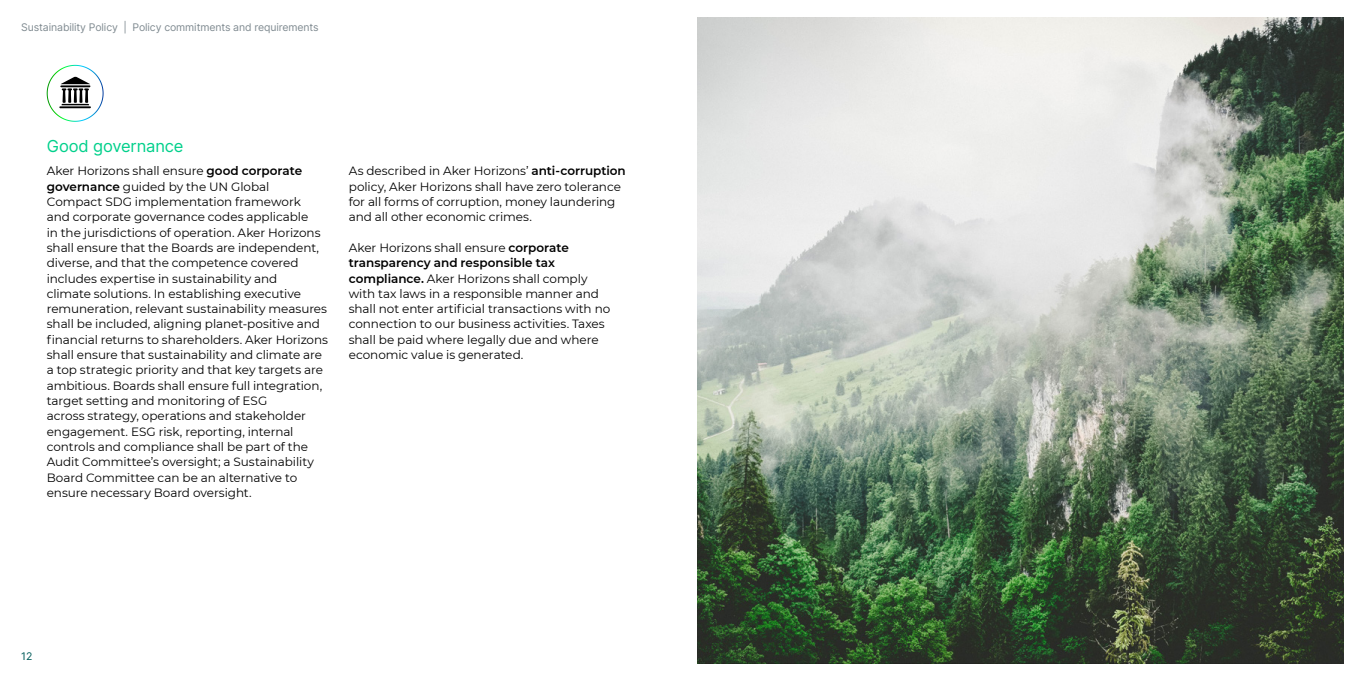
<style>
.page{position:relative;width:1361px;height:681px;background:#fff}
.page>*{position:absolute;margin:0;border:0;box-sizing:border-box;transform-origin:0 0}
.t1{font:16.5px "Inter";letter-spacing:-.005em;color:#00d08b}
.t2{font:12px/15.3px "Montserrat";letter-spacing:-.005em;color:#000}
.t3{font:10.5px "Inter";letter-spacing:-.01em;color:#808b91}
.t4{font:10.5px "Inter";color:#005c5a}
.s1{font-weight:600}
</style>
<div class="page">
<img style="left:697px;top:17px;width:647px;height:646px">
<div style="left:47px;top:65px;width:56px;height:57px;border:1px solid #fff;border-radius:50%"></div>
<svg style="left:59px;top:77px;width:38px;height:31px"></svg>
<p class="t3" style="left:21px;top:21px;width:299px">Sustainability Policy | Policy commitments and requirements</p>
<h1 class="t1" style="left:47px;top:136px;width:138px">Good governance</h1>
<p class="t2" style="left:47px;top:164px;width:283px">Aker Horizons shall ensure <span class="s1">good corporate governance</span> guided by the UN Global Compact SDG implementation framework<br>and corporate governance codes applicable<br>in the jurisdictions of operation. Aker Horizons shall ensure that the Boards are independent, diverse, and that the competence covered includes expertise in sustainability and<br>climate solutions. In establishing executive remuneration, relevant sustainability measures shall be included, aligning planet-positive and financial returns to shareholders. Aker Horizons shall ensure that sustainability and climate are a top strategic priority and that key targets are ambitious. Boards shall ensure full integration, target setting and monitoring of ESG<br>across strategy, operations and stakeholder engagement. ESG risk, reporting, internal controls and compliance shall be part of the Audit Committee’s oversight; a Sustainability Board Committee can be an alternative to ensure necessary Board oversight.</p>
<p class="t2" style="left:349px;top:164px;width:279px">As described in Aker Horizons’ <span class="s1">anti-corruption </span>policy, Aker Horizons shall have zero tolerance for all forms of corruption, money laundering and all other economic crimes.</p>
<p class="t2" style="left:349px;top:240px;width:263px">Aker Horizons shall ensure <span class="s1">corporate transparency and responsible tax compliance.</span> Aker Horizons shall comply with tax laws in a responsible manner and shall not enter artificial transactions with no connection to our business activities. Taxes shall be paid where legally due and where economic value is generated.</p>
<p class="t4" style="left:21px;top:649px;width:13px">12</p>
</div>
